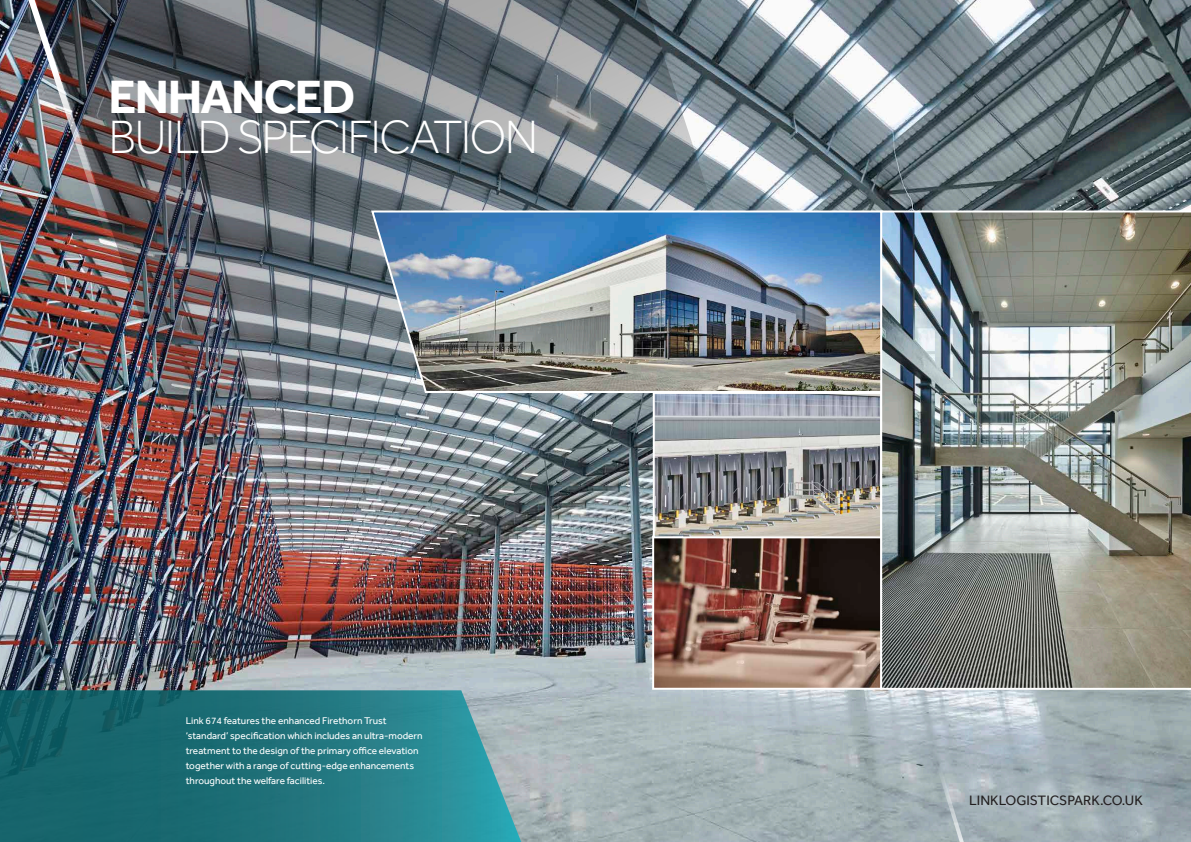
<style>
.page{position:relative;width:1191px;height:842px;background:#fff}
.page>*{position:absolute;margin:0;border:0;box-sizing:border-box;transform-origin:0 0}
.t1{font:300 48px/40px "Effra";letter-spacing:-.04em;color:#fff}
.t2{font:14px "Effra";color:#231f20}
.t3{font:10px/15px "Effra";color:#fff}
.s1{font-weight:700}
</style>
<div class="page">
<img style="left:0;top:0;width:1191px;height:842px">
<svg style="left:0;top:690px;width:524px;height:152px;background:#277780"></svg>
<img style="left:33px;top:0;width:699px;height:446px">
<img style="left:24px;top:0;width:143px;height:409px">
<img style="left:370px;top:209px;width:514px;height:185px">
<img style="left:655px;top:395px;width:224px;height:292px">
<div style="left:652px;top:536px;width:230px;height:154px;border:2px solid #fff"></div>
<div style="left:653px;top:392px;width:229px;height:146px;border:2px solid #fff"></div>
<svg style="left:936px;top:764px;width:37px;height:78px;background:#a7b4b9"></svg>
<img style="left:880px;top:210px;width:311px;height:480px">
<p class="t1" style="left:108px;top:76px;width:431px"><span class="s1">ENHANCED<br></span>BUILD SPECIFICATION</p>
<p class="t3" style="left:186px;top:713px;width:238px">Link 674 features the enhanced Firethorn Trust ‘standard’ specification which includes an ultra-modern treatment to the design of the primary office elevation together with a range of cutting-edge enhancements throughout the welfare facilities.</p>
<p class="t2" style="left:969px;top:791px;width:175px">LINKLOGISTICSPARK.CO.UK</p>
</div>
